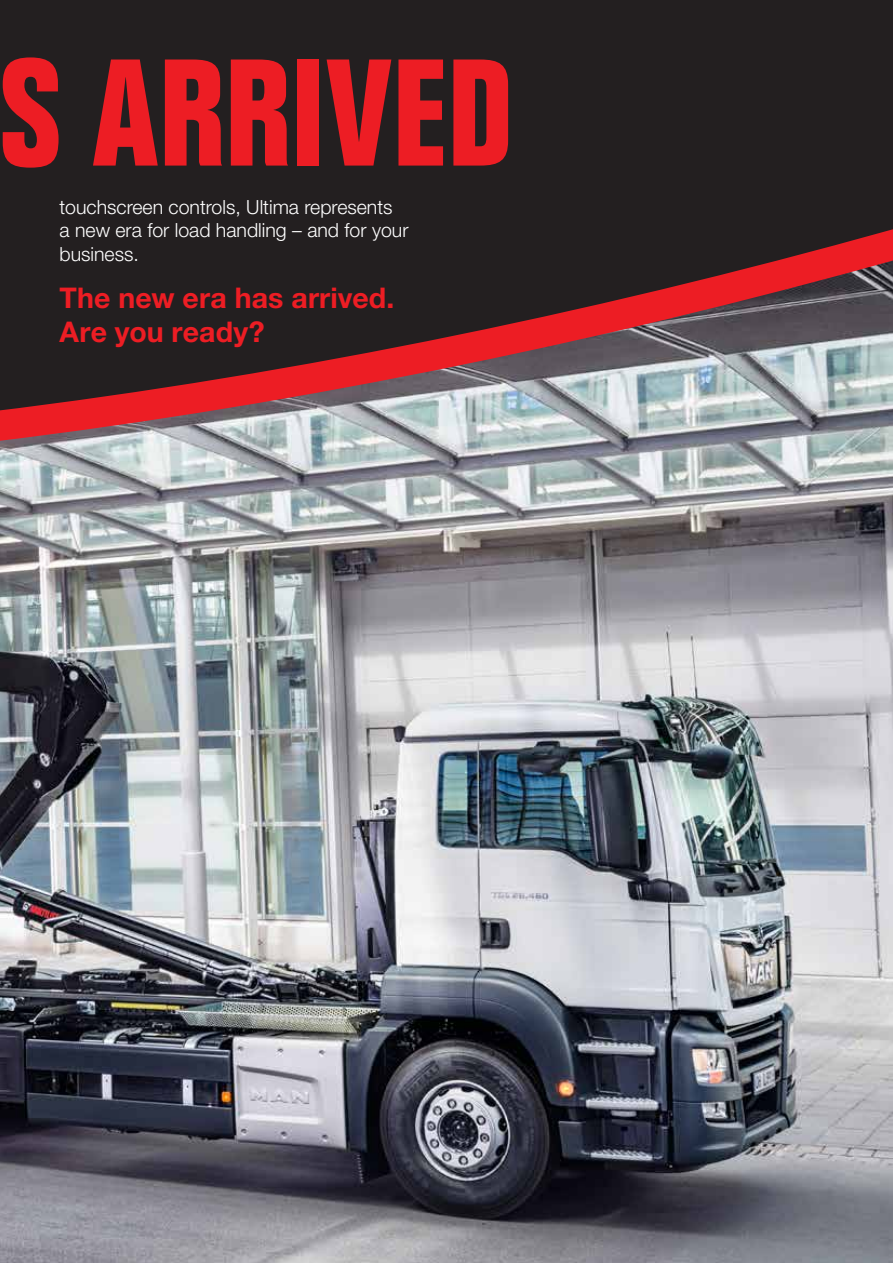
<style>
.page{position:relative;width:893px;height:1263px;background:#fff}
.page>*{position:absolute;margin:0;border:0;box-sizing:border-box;transform-origin:0 0}
.t1{font:700 condensed 148.5px "Folio Std";color:#ed1d24}
.t2{font:700 28.5px/34.2px "Helvetica Neue LT Pro";letter-spacing:.005em;color:#ed1d24}
.t3{font:300 19.5px/23.4px "Helvetica Neue LT Std";color:#fff}
</style>
<div class="page">
<img style="left:0;top:502px;width:893px;height:761px">
<div style="left:0;top:0;width:893px;height:502px;background:#231f20"></div>
<svg style="left:0;top:202px;width:893px;height:293px"></svg>
<h1 class="t1" style="left:0;top:31px;width:514px">S ARRIVED</h1>
<p class="t3" style="left:60px;top:195px;width:350px">touchscreen controls, Ultima represents<br>a new era for load handling – and for your business.</p>
<h2 class="t2" style="left:60px;top:279px;width:336px">The new era has arrived.<br>Are you ready?</h2>
</div>
